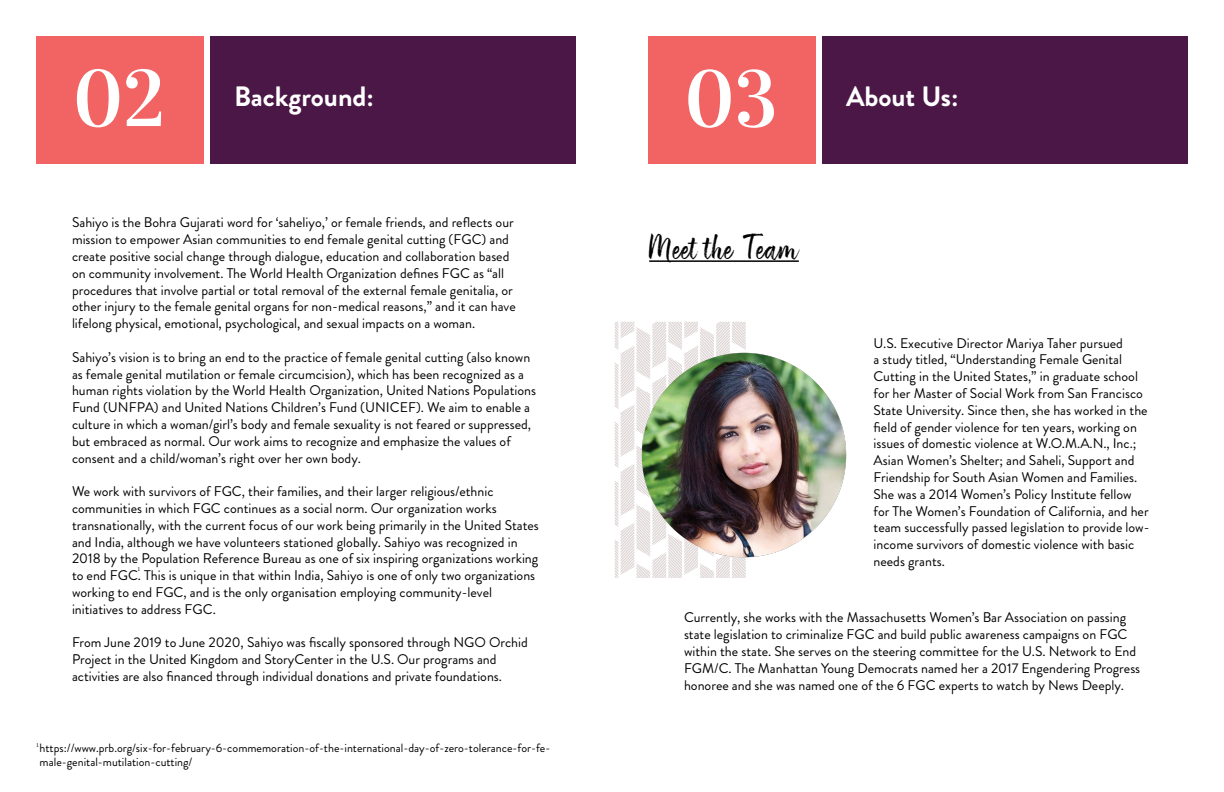
<style>
.page{position:relative;width:1224px;height:792px;background:#fff}
.page>*{position:absolute;margin:0;border:0;box-sizing:border-box;transform-origin:0 0}
.t1{font:80px "Vidaloka";color:#fff}
.t2{font:30px "ATS Script";color:#000}
.t3{font:700 28px "Brandon Grotesque";color:#fff}
.t4{font:14px/16.8px "Brandon Grotesque";color:#000}
.t5{font:12px/14.4px "Brandon Grotesque";color:#000}
.t6{font:6px "Minion Pro";color:#000}
</style>
<div class="page">
<div style="left:210px;top:36px;width:366px;height:127px;background:#4b1746"></div>
<hr style="left:649px;top:260px;width:150px;height:2px;background:#000">
<div style="left:36px;top:36px;width:168px;height:127px;background:#f16463"></div>
<div style="left:822px;top:36px;width:366px;height:128px;background:#4b1746"></div>
<div style="left:648px;top:36px;width:168px;height:128px;background:#f16463"></div>
<img style="left:614px;top:321px;width:233px;height:256px">
<h1 class="t1" style="left:73px;top:51px;width:93px">02</h1>
<h1 class="t1" style="left:685px;top:51px;width:94px">03</h1>
<h3 class="t3" style="left:234px;top:77px;width:142px">Background:</h3>
<h3 class="t3" style="left:846px;top:77px;width:114px">About Us:</h3>
<p class="t4" style="left:72px;top:214px;width:445px">Sahiyo is the Bohra Gujarati word for ‘saheliyo,’ or female friends, and reflects our mission to empower Asian communities to end female genital cutting (FGC) and create positive social change through dialogue, education and collaboration based on community involvement. The World Health Organization defines FGC as “all procedures that involve partial or total removal of the external female genitalia, or other injury to the female genital organs for non-medical reasons,” and it can have lifelong physical, emotional, psychological, and sexual impacts on a woman.</p>
<p class="t4" style="left:72px;top:349px;width:466px">Sahiyo’s vision is to bring an end to the practice of female genital cutting (also known as female genital mutilation or female circumcision), which has been recognized as a human rights violation by the World Health Organization, United Nations Populations Fund (UNFPA) and United Nations Children’s Fund (UNICEF). We aim to enable a culture in which a woman/girl’s body and female sexuality is not feared or suppressed, but embraced as normal. Our work aims to recognize and emphasize the values of consent and a child/woman’s right over her own body.</p>
<p class="t4" style="left:72px;top:483px;width:468px">We work with survivors of FGC, their families, and their larger religious/ethnic communities in which FGC continues as a social norm. Our organization works transnationally, with the current focus of our work being primarily in the United States and India, although we have volunteers stationed globally. Sahiyo was recognized in 2018 by the Population Reference Bureau as one of six inspiring organizations working to end FGC. This is unique in that within India, Sahiyo is one of only two organizations working to end FGC, and is the only organisation employing community-level initiatives to address FGC.</p>
<p class="t4" style="left:72px;top:634px;width:457px">From June 2019 to June 2020, Sahiyo was fiscally sponsored through NGO Orchid<br>Project in the United Kingdom and StoryCenter in the U.S. Our programs and activities are also financed through individual donations and private foundations.</p>
<p class="t6" style="left:138px;top:565px;width:4px">1</p>
<p class="t6" style="left:36px;top:741px;width:4px">1</p>
<p class="t5" style="left:40px;top:741px;width:512px">https://www.prb.org/six-for-february-6-commemoration-of-the-international-day-of-zero-tolerance-for-fe&shy;male-genital-mutilation-cutting/</p>
<h2 class="t2" style="left:649px;top:231px;width:151px">Meet the Team</h2>
<p class="t4" style="left:874px;top:335px;width:277px">U.S. Executive Director Mariya Taher pursued<br>a study titled, “Understanding Female Genital Cutting in the United States,” in graduate school for her Master of Social Work from San Francisco State University. Since then, she has worked in the field of gender violence for ten years, working on issues of domestic violence at W.O.M.A.N., Inc.; Asian Women’s Shelter; and Saheli, Support and Friendship for South Asian Women and Families.<br>She was a 2014 Women’s Policy Institute fellow for The Women’s Foundation of California, and her team successfully passed legislation to provide low&shy;income survivors of domestic violence with basic needs grants.</p>
<p class="t4" style="left:684px;top:609px;width:458px">Currently, she works with the Massachusetts Women’s Bar Association on passing state legislation to criminalize FGC and build public awareness campaigns on FGC within the state. She serves on the steering committee for the U.S. Network to End FGM/C. The Manhattan Young Democrats named her a 2017 Engendering Progress honoree and she was named one of the 6 FGC experts to watch by News Deeply.</p>
</div>
